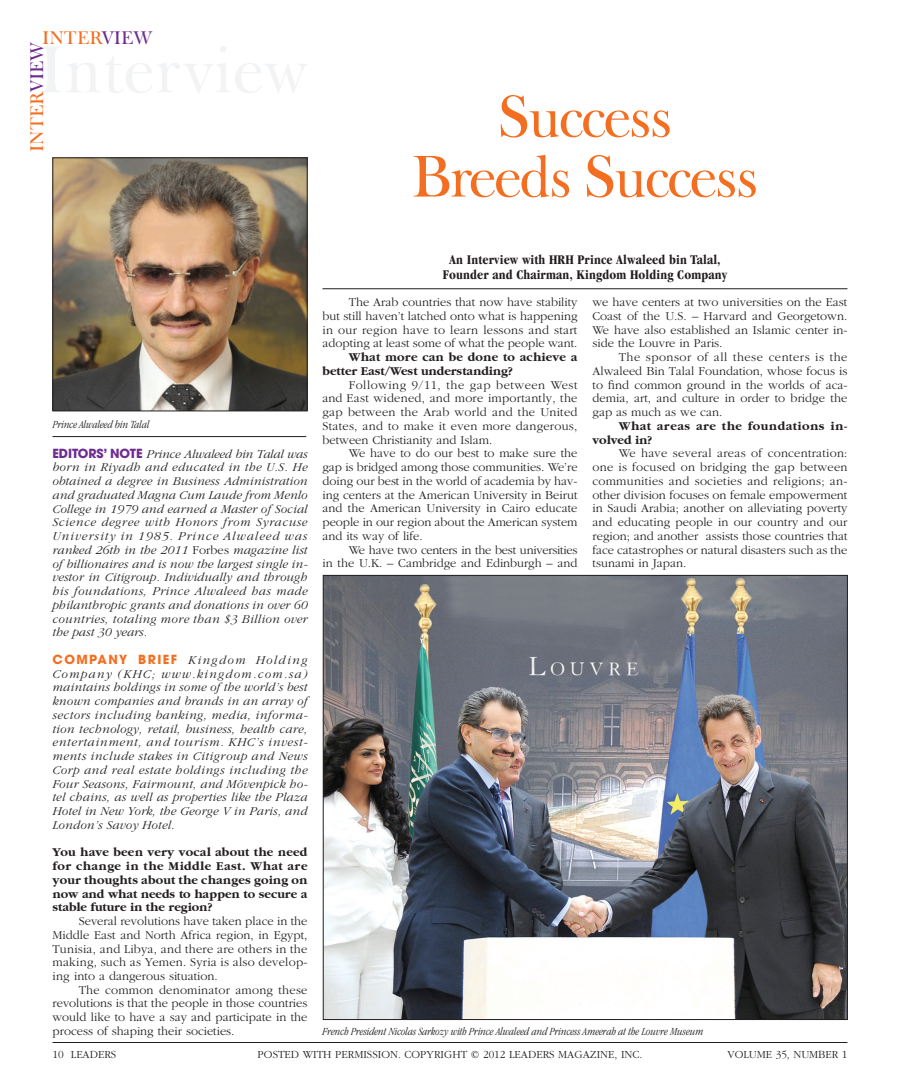
<style>
.page{position:relative;width:900px;height:1080px;background:#fff}
.page>*{position:absolute;margin:0;border:0;box-sizing:border-box;transform-origin:0 0}
.t1{font:60px/60px "Frys Baskerville BT";letter-spacing:-.04em;color:#f36e21;text-align:center}
.t2{font:18.75px "Frys Baskerville BT";color:#f36e21}
.t3{font:700 condensed 13.75px/15px "Garamond";letter-spacing:.01em;color:#231f20;text-align:center}
.t4{font:300 12.5px/13.8px "Garamond";color:#231f20;text-align:justify}
.t5{font:italic 300 12.5px/13.8px "Garamond";letter-spacing:.02em;color:#231f20;text-align:justify}
.t6{font:700 12.5px/13.8px "Garamond";color:#231f20;text-align:justify}
.t7{font:300 12.5px/13.8px "Garamond";letter-spacing:-.02em;color:#231f20;text-align:right}
.t8{font:700 12.5px/13.8px "Garamond";letter-spacing:.045em;color:#231f20}
.t9{font:italic 300 condensed 11.25px "Garamond";color:#231f20}
.t10{font:300 11.25px "Garamond";color:#231f20}
.s1{color:#6e2c91}
.s2{font-family:"Avant Garde";font-weight:700;font-style:normal;color:#6e2c91}
.s3{font-style:normal}
.s4{font-family:"Avant Garde";font-weight:700;font-style:normal;color:#f36e21}
</style>
<div class="page">
<img style="left:54px;top:160px;width:252px;height:249px">
<div style="left:52px;top:158px;width:256px;height:253px;border:1px solid #231f20"></div>
<hr style="left:52px;top:436px;width:254px;height:1px;background:#231f20">
<hr style="left:322px;top:288px;width:526px;height:1px;background:#231f20">
<img style="left:325px;top:577px;width:521px;height:441px">
<hr style="left:52px;top:1042px;width:796px;height:1px;background:#231f20">
<h2 class="t2" style="left:42px;top:26px;width:112px">INTER<span class="s1">VIEW</span></h2>
<h2 class="t2" style="left:25px;top:152px;width:112px;rotate:-90deg">INTER<span class="s1">VIEW</span></h2>
<h1 class="t1" style="left:411px;top:85px;width:349px">Success<br>Breeds Success</h1>
<p class="t9" style="left:53px;top:418px;width:98px">Prince Alwaleed bin Talal</p>
<p class="t5" style="left:52px;top:447px;width:257px"><span class="s2">EDITORS’ NOTE</span> Prince Alwaleed bin Talal was born in Riyadh and educated in the U.S. He obtained a degree in Business Administration and graduated Magna Cum Laude from Menlo College in 1979 and earned a Master ofSocial Science degree with Honors from Syracuse University in 1985. Prince Alwaleed was ranked 26th in the 2011 <span class="s3">Forbes</span> magazine list ofbillionaires and is now the largest single in&shy;vestor in Citigroup. Individually and through his foundations, Prince Alwaleed has made philanthropic grants and donations in over 60 countries, totaling more than $3 Billion over the past 30 years.</p>
<p class="t5" style="left:52px;top:653px;width:261px;text-align:left"><span class="s4">COMPANY BRIEF</span> Kingdom Holding Company (KHC; www. kingdom.com.sa) maintains holdings in some ofthe world’s best known companies and brands in an array of sectors including banking, media, informa&shy;tion technology, retail, business, health care, entertainment, and tourism. KHC’s invest&shy;ments include stakes in Citigroup and News Corp and real estate holdings including the Four Seasons, Fairmount, and Mövenpick ho&shy;tel chains, as well as properties like the Plaza Hotel in New York, the George V in Paris, and London’s Savoy Hotel.</p>
<p class="t6" style="left:52px;top:846px;width:257px">You have been very vocal about the need for change in the Middle East. What are your thoughts about the changes going on now and what needs to happen to secure a stable future in the region?</p>
<p class="t4" style="left:52px;top:914px;width:257px;text-indent:26px">several revolutions have taken place in the middle east and north africa region, in egypt, Tunisia, and Libya, and there are others in the making, such as Yemen. syria is also develop&shy;ing into a dangerous situation.</p>
<p class="t4" style="left:52px;top:983px;width:257px;text-indent:26px">The common denominator among these revolutions is that the people in those countries would like to have a say and participate in the process of shaping their societies.</p>
<p class="t3" style="left:443px;top:252px;width:286px">An Interview with HRH Prince Alwaleed bin Talal,<br>Founder and Chairman, Kingdom Holding Company</p>
<p class="t4" style="left:322px;top:296px;width:257px;text-indent:26px">The arab countries that now have stability but still haven’t latched onto what is happening in our region have to learn lessons and start adopting at least some of what the people want.</p>
<p class="t6" style="left:322px;top:351px;width:256px;text-indent:26px">What more can be done to achieve a better East/West understanding?</p>
<p class="t4" style="left:322px;top:378px;width:257px;text-indent:26px">Following 9/11, the gap between West and east widened, and more importantly, the gap between the arab world and the united states, and to make it even more dangerous, between Christianity and Islam.</p>
<p class="t4" style="left:322px;top:447px;width:257px;text-indent:26px">We have to do our best to make sure the gap is bridged among those communities. We’re doing our best in the world of academia by hav&shy;ing centers at the american university in beirut and the american university in Cairo educate people in our region about the american system and its way of life.</p>
<p class="t7" style="left:322px;top:543px;width:257px">We have two centers in the best universities<br>in the u.K. – Cambridge and edinburgh – and</p>
<p class="t4" style="left:592px;top:296px;width:257px">we have centers at two universities on the east Coast of the u.s. – Harvard and Georgetown.<br>We have also established an Islamic center in&shy;side the Louvre in Paris.</p>
<p class="t4" style="left:592px;top:351px;width:257px;text-indent:26px">The sponsor of all these centers is the alwaleed bin Talal Foundation, whose focus is to find common ground in the worlds of aca&shy;demia, art, and culture in order to bridge the gap as much as we can.</p>
<p class="t8" style="left:592px;top:419px;width:257px;text-indent:26px">What areas are the foundations in&shy;volved in?</p>
<p class="t4" style="left:592px;top:447px;width:257px;text-indent:26px">We have several areas of concentration: one is focused on bridging the gap between communities and societies and religions; an&shy;other division focuses on female empowerment in saudi arabia; another on alleviating poverty and educating people in our country and our region; and another assists those countries that face catastrophes or natural disasters such as the tsunami in Japan.</p>
<p class="t9" style="left:322px;top:1025px;width:383px">French President Nicolas Sarkozy with Prince Alwaleed and Princess Ameerah at the Louvre Museum</p>
<p class="t10" style="left:52px;top:1048px;width:65px">10 Leaders</p>
<p class="t10" style="left:258px;top:1048px;width:386px">posted with permission. copyright © 2012 leaders magazine, inc.</p>
<p class="t10" style="left:728px;top:1048px;width:121px">volume 35, number 1</p>
</div>
